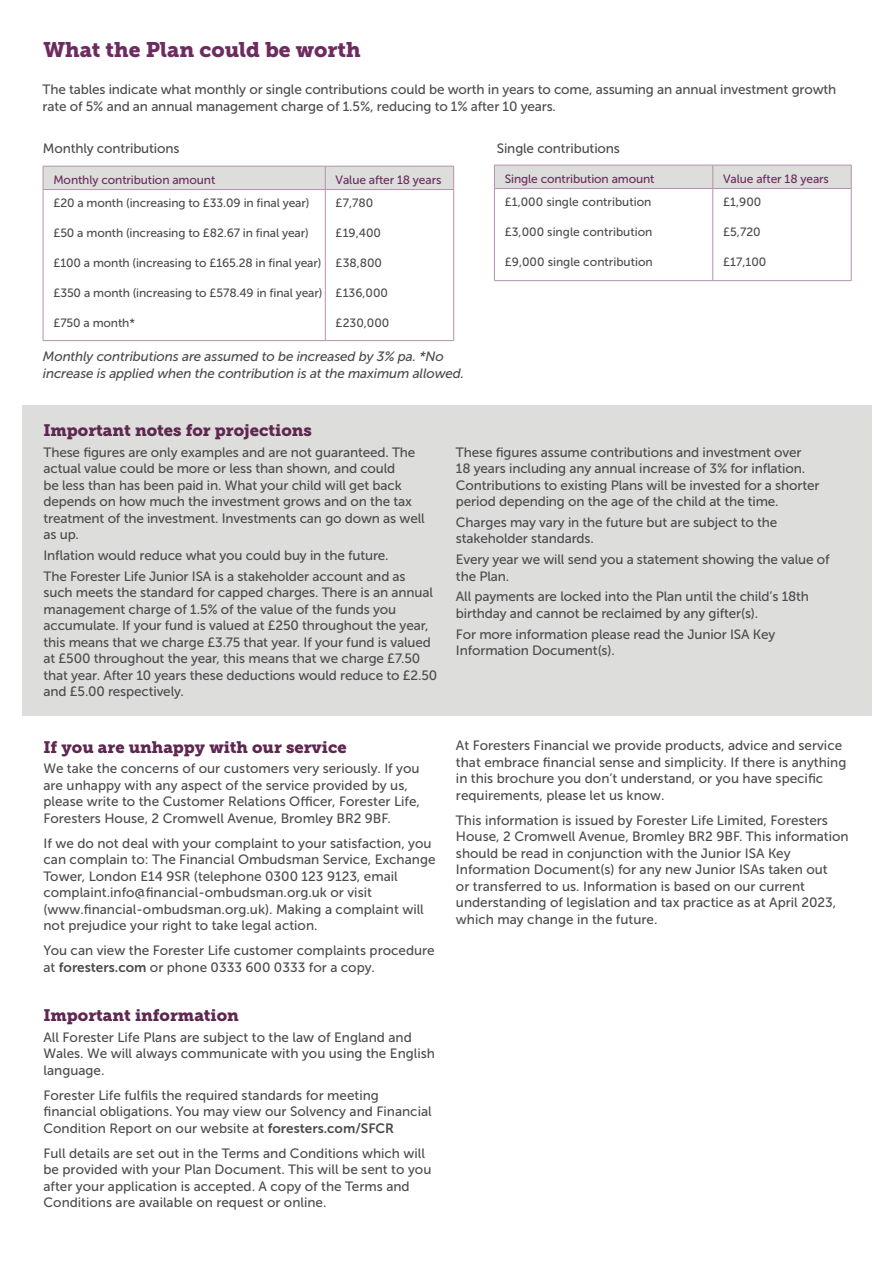
<style>
.page{position:relative;width:893px;height:1263px;background:#fff}
.page>*{position:absolute;margin:0;border:0;box-sizing:border-box;transform-origin:0 0}
.t1{font:21px "Museo Slab 900";color:#6d2c5f}
.t2{font:16.5px "Museo Slab 900";color:#5e2750}
.t3{font:13.5px/16.5px "Museo Sans 500";letter-spacing:-.005em;color:#4b4c4d}
.t4{font:italic 13.5px/16.5px "Museo Sans 500";letter-spacing:-.01em;color:#4b4c4d}
.Heading_body_copy{font:12px "Museo Sans 500";letter-spacing:-.01em;color:#4b4c4d}
.Heading_body_copy-2{font:12px "Museo Sans 500";letter-spacing:-.01em;color:#6d2c5f}
.s1{font-family:"Museo Sans 700"}
</style>
<div class="page">
<div style="left:22px;top:405px;width:849px;height:310px;background:#dddddb"></div>
<div style="left:43px;top:166px;width:411px;height:23px;background:#dddddb"></div>
<hr style="left:43px;top:189px;width:282px;height:1px;background:#b592af">
<hr style="left:43px;top:190px;width:1px;height:150px;background:#b592af">
<hr style="left:325px;top:189px;width:129px;height:1px;background:#b592af">
<hr style="left:325px;top:190px;width:1px;height:150px;background:#b592af">
<hr style="left:453px;top:190px;width:1px;height:150px;background:#b592af">
<hr style="left:43px;top:340px;width:282px;height:1px;background:#b592af">
<hr style="left:325px;top:340px;width:129px;height:1px;background:#b592af">
<div style="left:494px;top:165px;width:358px;height:23px;background:#dddddb"></div>
<hr style="left:494px;top:188px;width:219px;height:1px;background:#b592af">
<hr style="left:494px;top:189px;width:1px;height:91px;background:#b592af">
<hr style="left:713px;top:188px;width:138px;height:1px;background:#b592af">
<hr style="left:712px;top:189px;width:1px;height:91px;background:#b592af">
<hr style="left:851px;top:189px;width:1px;height:91px;background:#b592af">
<hr style="left:494px;top:280px;width:219px;height:1px;background:#b592af">
<hr style="left:713px;top:280px;width:138px;height:1px;background:#b592af">
<p class="t1" style="left:43px;top:38px;width:319px">What the Plan could be worth</p>
<p class="t3" style="left:42px;top:81px;width:795px">The tables indicate what monthly or single contributions could be worth in years to come, assuming an annual investment growth rate of 5% and an annual management charge of 1.5%, reducing to 1% after 10 years.</p>
<p class="t3" style="left:43px;top:140px;width:138px">Monthly contributions</p>
<p class="t3" style="left:497px;top:140px;width:125px">Single contributions</p>
<p class="Heading_body_copy-2" style="left:53px;top:173px;width:163px">Monthly contribution amount</p>
<p class="Heading_body_copy-2" style="left:336px;top:173px;width:107px">Value after 18 years</p>
<p class="Heading_body_copy" style="left:53px;top:196px;width:258px">£20 a month (increasing to £33.09 in final year)</p>
<p class="Heading_body_copy" style="left:53px;top:226px;width:257px">£50 a month (increasing to £82.67 in final year)</p>
<p class="Heading_body_copy" style="left:53px;top:256px;width:270px">£100 a month (increasing to £165.28 in final year)</p>
<p class="Heading_body_copy" style="left:53px;top:286px;width:271px">£350 a month (increasing to £578.49 in final year)</p>
<p class="Heading_body_copy" style="left:53px;top:316px;width:83px">£750 a month*</p>
<p class="Heading_body_copy-2" style="left:505px;top:172px;width:151px">Single contribution amount</p>
<p class="Heading_body_copy-2" style="left:723px;top:172px;width:107px">Value after 18 years</p>
<p class="Heading_body_copy" style="left:505px;top:195px;width:148px">£1,000 single contribution</p>
<p class="Heading_body_copy" style="left:505px;top:225px;width:149px">£3,000 single contribution</p>
<p class="Heading_body_copy" style="left:505px;top:255px;width:150px">£9,000 single contribution</p>
<p class="Heading_body_copy" style="left:723px;top:195px;width:40px">£1,900</p>
<p class="Heading_body_copy" style="left:723px;top:225px;width:39px">£5,720</p>
<p class="Heading_body_copy" style="left:723px;top:255px;width:45px">£17,100</p>
<p class="Heading_body_copy" style="left:336px;top:196px;width:39px">£7,780</p>
<p class="Heading_body_copy" style="left:336px;top:226px;width:47px">£19,400</p>
<p class="Heading_body_copy" style="left:336px;top:256px;width:48px">£38,800</p>
<p class="Heading_body_copy" style="left:336px;top:286px;width:54px">£136,000</p>
<p class="Heading_body_copy" style="left:336px;top:316px;width:55px">£230,000</p>
<p class="t4" style="left:43px;top:349px;width:423px">Monthly contributions are assumed to be increased by 3% pa. *No increase is applied when the contribution is at the maximum allowed.</p>
<p class="t2" style="left:43px;top:421px;width:270px">Important notes for projections</p>
<p class="t3" style="left:43px;top:444px;width:383px">These figures are only examples and are not guaranteed. The actual value could be more or less than shown, and could<br>be less than has been paid in. What your child will get back depends on how much the investment grows and on the tax treatment of the investment. Investments can go down as well as up.</p>
<p class="t3" style="left:43px;top:547px;width:347px">Inflation would reduce what you could buy in the future.</p>
<p class="t3" style="left:43px;top:568px;width:395px">The Forester Life Junior ISA is a stakeholder account and as such meets the standard for capped charges. There is an annual management charge of 1.5% of the value of the funds you accumulate. If your fund is valued at £250 throughout the year, this means that we charge £3.75 that year. If your fund is valued at £500 throughout the year, this means that we charge £7.50 that year. After 10 years these deductions would reduce to £2.50 and £5.00 respectively.</p>
<p class="t2" style="left:43px;top:737px;width:305px">If you are unhappy with our service</p>
<p class="t3" style="left:43px;top:760px;width:378px">We take the concerns of our customers very seriously. If you are unhappy with any aspect of the service provided by us, please write to the Customer Relations Officer, Forester Life, Foresters House, 2 Cromwell Avenue, Bromley BR2 9BF.</p>
<p class="t3" style="left:43px;top:835px;width:394px">If we do not deal with your complaint to your satisfaction, you can complain to: The Financial Ombudsman Service, Exchange Tower, London E14 9SR (telephone 0300 123 9123, email complaint.info@financial-ombudsman.org.uk or visit (www.financial-ombudsman.org.uk). Making a complaint will not prejudice your right to take legal action.</p>
<p class="t3" style="left:43px;top:942px;width:393px">You can view the Forester Life customer complaints procedure at <span class="s1">foresters.com</span> or phone 0333 600 0333 for a copy.</p>
<p class="t2" style="left:43px;top:1006px;width:197px">Important information</p>
<p class="t3" style="left:43px;top:1029px;width:393px">All Forester Life Plans are subject to the law of England and<br>Wales. We will always communicate with you using the English language.</p>
<p class="t3" style="left:43px;top:1087px;width:390px">Forester Life fulfils the required standards for meeting financial obligations. You may view our Solvency and Financial<br>Condition Report on our website at <span class="s1">foresters.com/SFCR</span></p>
<p class="t3" style="left:43px;top:1145px;width:389px">Full details are set out in the Terms and Conditions which will be provided with your Plan Document. This will be sent to you after your application is accepted. A copy of the Terms and Conditions are available on request or online.</p>
<p class="t3" style="left:456px;top:444px;width:365px">These figures assume contributions and investment over<br>18 years including any annual increase of 3% for inflation.<br>Contributions to existing Plans will be invested for a shorter period depending on the age of the child at the time.</p>
<p class="t3" style="left:456px;top:514px;width:323px">Charges may vary in the future but are subject to the stakeholder standards.</p>
<p class="t3" style="left:456px;top:551px;width:375px">Every year we will send you a statement showing the value of the Plan.</p>
<p class="t3" style="left:456px;top:589px;width:355px">All payments are locked into the Plan until the child’s 18th birthday and cannot be reclaimed by any gifter(s).</p>
<p class="t3" style="left:456px;top:626px;width:321px">For more information please read the Junior ISA Key<br>Information Document(s).</p>
<p class="t3" style="left:456px;top:737px;width:392px">At Foresters Financial we provide products, advice and service that embrace financial sense and simplicity. If there is anything in this brochure you don’t understand, or you have specific requirements, please let us know.</p>
<p class="t3" style="left:456px;top:812px;width:394px">This information is issued by Forester Life Limited, Foresters House, 2 Cromwell Avenue, Bromley BR2 9BF. This information should be read in conjunction with the Junior ISA Key Information Document(s) for any new Junior ISAs taken out<br>or transferred to us. Information is based on our current understanding of legislation and tax practice as at April 2023, which may change in the future.</p>
</div>
